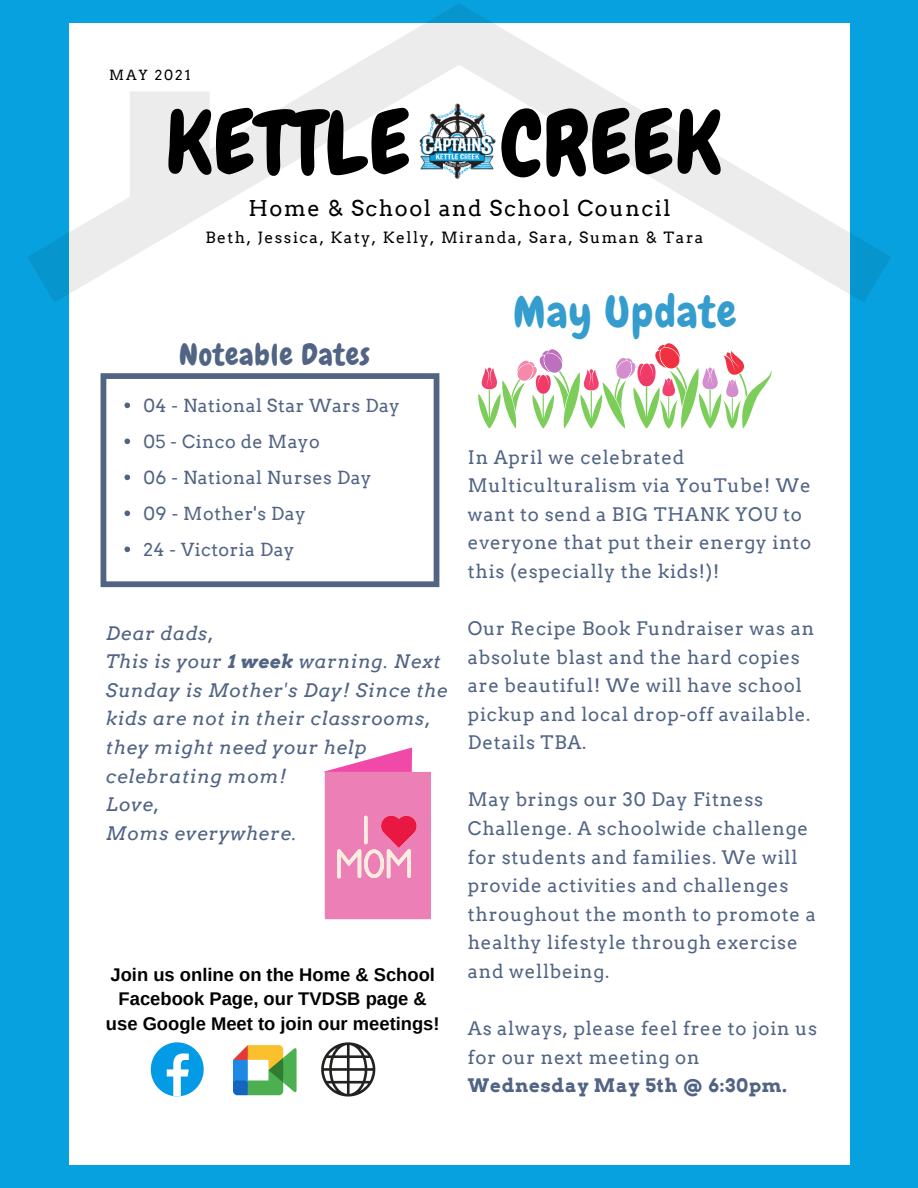
<style>
.page{position:relative;width:918px;height:1188px;background:#08a1df}
.page>*{position:absolute;margin:0;border:0;box-sizing:border-box;transform-origin:0 0}
.t1{font:87.15px "Chewy";letter-spacing:.02em;color:#000}
.t2{font:43.65px "Chewy";letter-spacing:.03em;color:#359dce}
.t3{font:29.85px "Chewy";letter-spacing:.03em;color:#516484}
.t4{font:21.75px "Arvo";letter-spacing:.07em;color:#000}
.t5{font:18.6px/28.5px "Arvo";letter-spacing:.04em;color:#516484}
.t6{font:italic 18.6px/28.7px "Arvo";letter-spacing:.04em;color:#516484}
.t7{font:700 18.3px/24.8px "Arimo";color:#000;text-align:center}
.t8{font:18px "Arvo";letter-spacing:.03em;color:#516484}
.t9{font:15.6px "Arvo";letter-spacing:.1em;color:#000}
.t10{font:13.95px "Arvo";letter-spacing:.14em;color:#000}
.s1{font-weight:700}
</style>
<div class="page">
<div style="left:70px;top:23px;width:779px;height:1141px;background:#fff"></div>
<svg style="left:28px;top:4px;width:863px;height:299px"></svg>
<svg style="left:101px;top:373px;width:338px;height:214px"></svg>
<svg style="left:324px;top:748px;width:107px;height:171px;background:#ef88b9"></svg>
<svg style="left:124px;top:403px;width:6px;height:5px"></svg>
<svg style="left:124px;top:439px;width:6px;height:5px"></svg>
<svg style="left:124px;top:475px;width:6px;height:5px"></svg>
<svg style="left:124px;top:511px;width:6px;height:5px"></svg>
<svg style="left:124px;top:547px;width:6px;height:5px"></svg>
<svg style="left:478px;top:343px;width:294px;height:85px"></svg>
<svg style="left:321px;top:1042px;width:54px;height:54px"></svg>
<svg style="left:151px;top:1042px;width:53px;height:54px"></svg>
<svg style="left:233px;top:1045px;width:64px;height:50px"></svg>
<img style="left:410px;top:99px;width:99px;height:85px">
<p class="t10" style="left:109px;top:66px;width:83px">MAY 2021</p>
<p class="t1" style="left:166px;top:88px;width:556px">KETTLE CREEK</p>
<p class="t4" style="left:248px;top:195px;width:424px">Home &amp; School and School Council</p>
<p class="t9" style="left:205px;top:228px;width:500px">Beth, Jessica, Katy, Kelly, Miranda, Sara, Suman &amp; Tara</p>
<p class="t3" style="left:179px;top:336px;width:192px">Noteable Dates</p>
<p class="t8" style="left:143px;top:394px;width:258px">04 - National Star Wars Day</p>
<p class="t8" style="left:143px;top:430px;width:178px">05 - Cinco de Mayo</p>
<p class="t8" style="left:143px;top:466px;width:230px">06 - National Nurses Day</p>
<p class="t8" style="left:143px;top:502px;width:164px">09 - Mother's Day</p>
<p class="t8" style="left:143px;top:538px;width:153px">24 - Victoria Day</p>
<p class="t6" style="left:106px;top:619px;width:109px">Dear dads,</p>
<p class="t6" style="left:106px;top:647px;width:343px">This is your <span class="s1">1 week</span> warning. Next<br>Sunday is Mother's Day! Since the kids are not in their classrooms, they might need your help celebrating mom!</p>
<p class="t6" style="left:106px;top:790px;width:55px">Love,</p>
<p class="t6" style="left:106px;top:819px;width:192px">Moms everywhere.</p>
<p class="t7" style="left:106px;top:962px;width:335px">Join us online on the Home &amp; School<br>Facebook Page, our TVDSB page &amp; use Google Meet to join our meetings!</p>
<p class="t2" style="left:513px;top:284px;width:225px">May Update</p>
<p class="t5" style="left:468px;top:443px;width:345px">In April we celebrated<br>Multiculturalism via YouTube! We want to send a BIG THANK YOU to everyone that put their energy into this (especially the kids!)!</p>
<p class="t5" style="left:468px;top:614px;width:348px">Our Recipe Book Fundraiser was an absolute blast and the hard copies are beautiful! We will have school pickup and local drop-off available.<br>Details TBA.</p>
<p class="t5" style="left:468px;top:786px;width:349px">May brings our 30 Day Fitness<br>Challenge. A schoolwide challenge for students and families. We will provide activities and challenges throughout the month to promote a healthy lifestyle through exercise and wellbeing.</p>
<p class="t5" style="left:468px;top:1014px;width:351px">As always, please feel free to join us for our next meeting on<br><span class="s1">Wednesday May 5th @ 6:30pm.</span></p>
</div>
